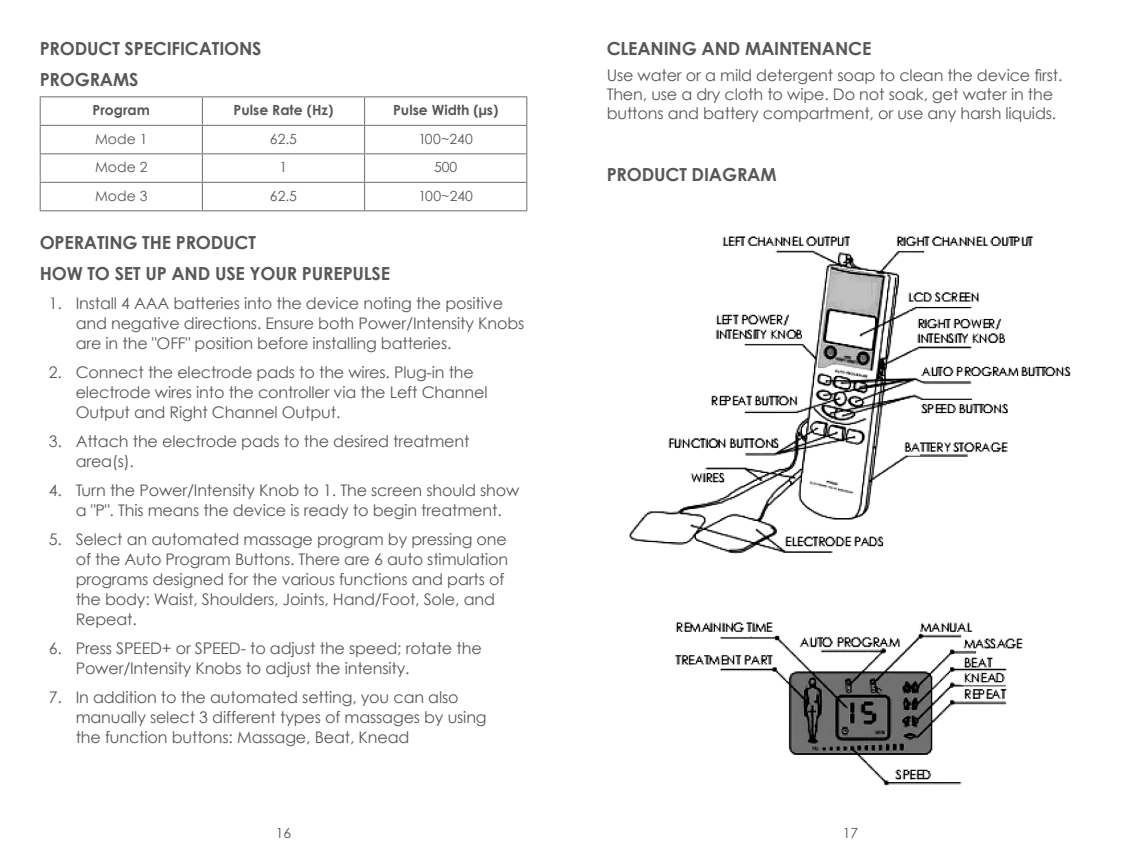
<style>
.page{position:relative;width:1134px;height:851px;background:#fff}
.page>*{position:absolute;margin:0;border:0;box-sizing:border-box;transform-origin:0 0}
.Sub_Head_1{font:700 18px "Century Gothic";letter-spacing:-.01em;color:#57585a}
.Body_1{font:16px/20px "Century Gothic";letter-spacing:-.01em;color:#57585a}
.Small_Table_Text{font:14px "Century Gothic";color:#57585a}
.Small_Table_Text-2{font:700 14px "Century Gothic";color:#57585a}
</style>
<div class="page">
<img style="left:629px;top:236px;width:442px;height:318px">
<img style="left:675px;top:622px;width:348px;height:164px">
<hr style="left:40px;top:96px;width:162px;height:1px;background:#6c6d70">
<hr style="left:202px;top:96px;width:163px;height:1px;background:#6c6d70">
<hr style="left:365px;top:96px;width:162px;height:1px;background:#6c6d70">
<hr style="left:40px;top:125px;width:162px;height:1px;background:#6c6d70">
<hr style="left:202px;top:125px;width:163px;height:1px;background:#6c6d70">
<hr style="left:365px;top:125px;width:162px;height:1px;background:#6c6d70">
<hr style="left:40px;top:153px;width:162px;height:1px;background:#6c6d70">
<hr style="left:202px;top:153px;width:163px;height:1px;background:#6c6d70">
<hr style="left:365px;top:153px;width:162px;height:1px;background:#6c6d70">
<hr style="left:40px;top:182px;width:162px;height:1px;background:#6c6d70">
<svg style="left:40px;top:97px;width:1px;height:113px"></svg>
<hr style="left:202px;top:182px;width:163px;height:1px;background:#6c6d70">
<svg style="left:202px;top:97px;width:1px;height:113px"></svg>
<hr style="left:365px;top:182px;width:162px;height:1px;background:#6c6d70">
<svg style="left:364px;top:97px;width:1px;height:113px"></svg>
<svg style="left:526px;top:97px;width:1px;height:113px"></svg>
<hr style="left:40px;top:210px;width:162px;height:1px;background:#6c6d70">
<hr style="left:202px;top:210px;width:163px;height:1px;background:#6c6d70">
<hr style="left:365px;top:210px;width:162px;height:1px;background:#6c6d70">
<p class="Sub_Head_1" style="left:40px;top:37px;width:223px">PRODUCT SPECIFICATIONS</p>
<p class="Sub_Head_1" style="left:40px;top:68px;width:100px">PROGRAMS</p>
<p class="Small_Table_Text-2" style="left:93px;top:101px;width:59px">Program</p>
<p class="Small_Table_Text-2" style="left:234px;top:101px;width:101px">Pulse Rate (Hz)</p>
<p class="Small_Table_Text-2" style="left:393px;top:101px;width:107px">Pulse Width (μs)</p>
<p class="Small_Table_Text" style="left:95px;top:130px;width:54px">Mode 1</p>
<p class="Small_Table_Text" style="left:270px;top:130px;width:29px">62.5</p>
<p class="Small_Table_Text" style="left:419px;top:130px;width:56px">100~240</p>
<p class="Small_Table_Text" style="left:95px;top:159px;width:54px">Mode 2</p>
<p class="Small_Table_Text" style="left:280px;top:159px;width:9px">1</p>
<p class="Small_Table_Text" style="left:434px;top:159px;width:25px">500</p>
<p class="Small_Table_Text" style="left:95px;top:187px;width:54px">Mode 3</p>
<p class="Small_Table_Text" style="left:270px;top:187px;width:29px">62.5</p>
<p class="Small_Table_Text" style="left:418px;top:187px;width:56px">100~240</p>
<p class="Sub_Head_1" style="left:40px;top:231px;width:218px">OPERATING THE PRODUCT</p>
<p class="Sub_Head_1" style="left:40px;top:262px;width:352px">HOW TO SET UP AND USE YOUR PUREPULSE</p>
<p class="Body_1" style="left:76px;top:293px;width:450px;text-indent:-27px">1. Install 4 AAA batteries into the device noting the positive and negative directions. Ensure both Power/Intensity Knobs are in the "OFF" position before installing batteries.</p>
<p class="Body_1" style="left:76px;top:362px;width:413px;text-indent:-27px">2. Connect the electrode pads to the wires. Plug-in the electrode wires into the controller via the Left Channel<br>Output and Right Channel Output.</p>
<p class="Body_1" style="left:76px;top:431px;width:395px;text-indent:-27px">3. Attach the electrode pads to the desired treatment area(s).</p>
<p class="Body_1" style="left:49px;top:480px;width:472px;text-align:center">4. Turn the Power/Intensity Knob to 1. The screen should show a "P". This means the device is ready to begin treatment.</p>
<p class="Body_1" style="left:76px;top:529px;width:434px;text-indent:-27px">5. Select an automated massage program by pressing one of the Auto Program Buttons. There are 6 auto stimulation programs designed for the various functions and parts of the body: Waist, Shoulders, Joints, Hand/Foot, Sole, and Repeat.</p>
<p class="Body_1" style="left:76px;top:638px;width:408px;text-indent:-27px">6. Press SPEED+ or SPEED- to adjust the speed; rotate the<br>Power/Intensity Knobs to adjust the intensity.</p>
<p class="Body_1" style="left:76px;top:687px;width:412px;text-indent:-27px">7. In addition to the automated setting, you can also manually select 3 different types of massages by using the function buttons: Massage, Beat, Knead</p>
<p class="Sub_Head_1" style="left:607px;top:37px;width:266px">CLEANING AND MAINTENANCE</p>
<p class="Body_1" style="left:607px;top:65px;width:457px;line-height:19.2px">Use water or a mild detergent soap to clean the device first.<br>Then, use a dry cloth to wipe. Do not soak, get water in the buttons and battery compartment, or use any harsh liquids.</p>
<p class="Sub_Head_1" style="left:607px;top:163px;width:171px">PRODUCT DIAGRAM</p>
<p class="Small_Table_Text" style="left:276px;top:824px;width:17px">16</p>
<p class="Small_Table_Text" style="left:843px;top:824px;width:17px">17</p>
</div>
